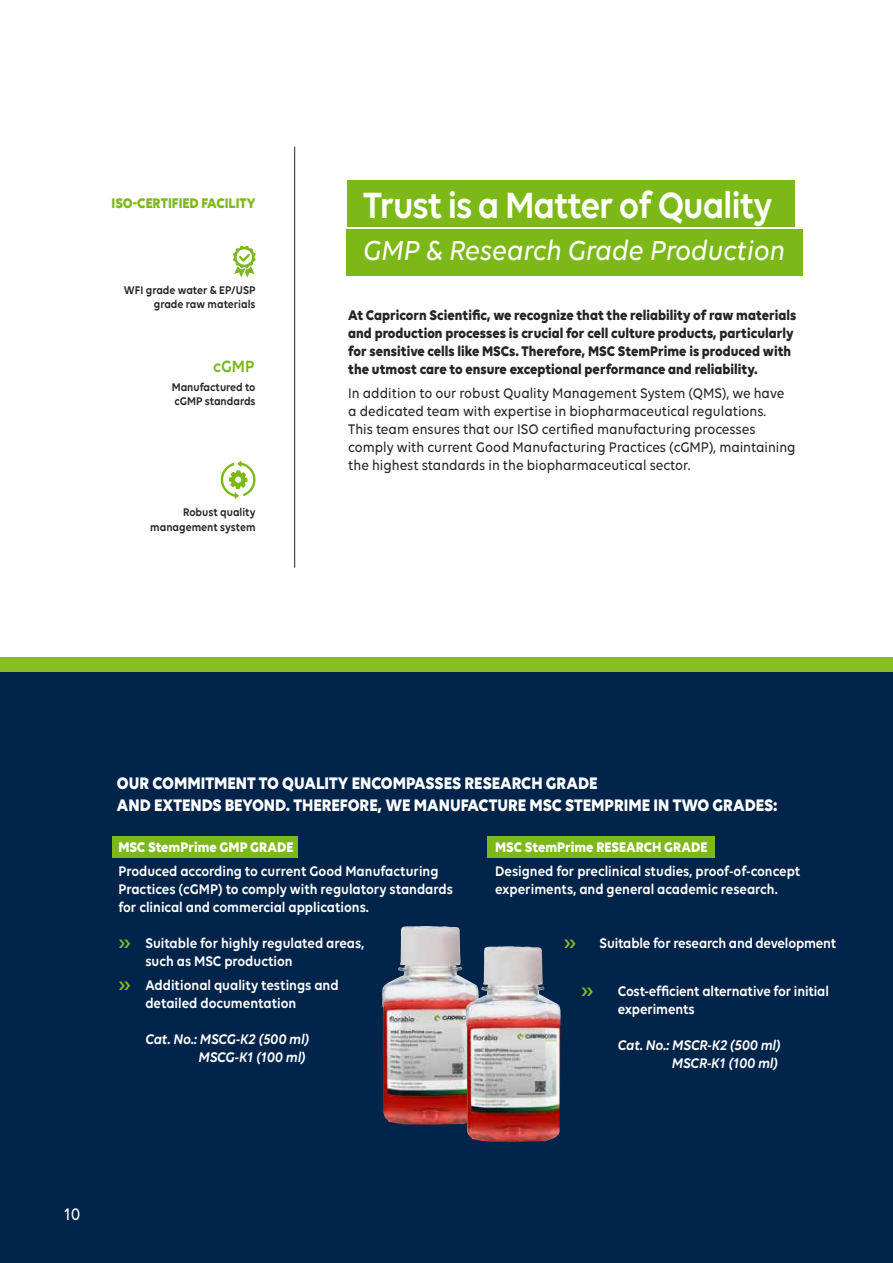
<style>
.page{position:relative;width:893px;height:1263px;background:#fff}
.page>*{position:absolute;margin:0;border:0;box-sizing:border-box;transform-origin:0 0}
.t1{font:600 39.45px "Volte";letter-spacing:-.03em;color:#fff;scale:.9 1}
.t2{font:italic 500 29.55px "Volte";color:#fff;scale:.9 1}
.t3{font:700 18px/21.6px "Volte";color:#fff;scale:.9 1}
.t4{font:500 18px "Volte";color:#fff;scale:.9 1}
.t5{font:600 17.55px "Volte";color:#7cb817;scale:.9 1}
.t6{font:600 15px/18px "Volte";color:#fff;scale:.9 1}
.t7{font:500 15px/18px "Volte";color:#252523;scale:.9 1}
.t8{font:700 15px/18px "Volte";color:#252523;scale:.9 1}
.t9{font:italic 600 15px/18px "Volte";color:#fff;text-align:right;scale:.9 1}
.t10{font:700 15px "Volte";color:#fff;scale:.9 1}
.t11{font:700 15px "Volte";color:#7cb817;scale:.9 1}
.t12{font:900 12.15px "Aaux Next";color:#87bd25}
.t13{font:600 12px/14.4px "Volte";color:#252523;text-align:right;scale:.9 1}
.s1{font-family:"Aaux Next";font-weight:900;font-size:12.15px;color:#87bd25}
</style>
<div class="page">
<div style="left:0;top:665px;width:893px;height:598px;background:#00244a"></div>
<div style="left:0;top:657px;width:893px;height:15px;background:#87bd25"></div>
<img style="left:382px;top:926px;width:83px;height:199px">
<img style="left:465px;top:946px;width:96px;height:196px">
<div style="left:347px;top:181px;width:447px;height:46px;background:#7cb817"></div>
<div style="left:347px;top:229px;width:456px;height:46px;background:#7cb817"></div>
<svg style="left:233px;top:245px;width:23px;height:33px"></svg>
<svg style="left:220px;top:460px;width:36px;height:39px"></svg>
<hr style="left:294px;top:147px;width:1px;height:421px;background:#252523">
<div style="left:112px;top:836px;width:185px;height:21px;background:#7cb817"></div>
<div style="left:487px;top:836px;width:227px;height:21px;background:#7cb817"></div>
<p class="t11" style="left:112px;top:194px;width:161px">ISO-CERTIFIED FACILITY</p>
<p class="t13" style="left:124px;top:282px;width:148px">WFI grade water &amp; EP/USP grade raw materials</p>
<p class="t5" style="left:213px;top:356px;width:47px">cGMP</p>
<p class="t13" style="left:172px;top:379px;width:95px;text-align:left">Manufactured to cGMP standards</p>
<p class="t13" style="left:150px;top:505px;width:118px">Robust quality management system</p>
<h1 class="t1" style="left:363px;top:181px;width:456px">Trust is a Matter of Quality</h1>
<h2 class="t2" style="left:363px;top:233px;width:470px">GMP &amp; Research Grade Production</h2>
<p class="t8" style="left:348px;top:305px;width:499px">At Capricorn Scientific, we recognize that the reliability of raw materials and production processes is crucial for cell culture products, particularly for sensitive cells like MSCs. Therefore, MSC StemPrime is produced with the utmost care to ensure exceptional performance and reliability.</p>
<p class="t7" style="left:348px;top:384px;width:499px">In addition to our robust Quality Management System (QMS), we have a dedicated team with expertise in biopharmaceutical regulations.<br>This team ensures that our ISO certified manufacturing processes comply with current Good Manufacturing Practices (cGMP), maintaining the highest standards in the biopharmaceutical sector.</p>
<p class="t3" style="left:117px;top:772px;width:736px">OUR COMMITMENT TO QUALITY ENCOMPASSES RESEARCH GRADE<br>AND EXTENDS BEYOND. THEREFORE, WE MANUFACTURE MSC STEMPRIME IN TWO GRADES:</p>
<p class="t10" style="left:118px;top:838px;width:196px">MSC StemPrime GMP GRADE</p>
<p class="t6" style="left:118px;top:862px;width:373px">Produced according to current Good Manufacturing<br>Practices (cGMP) to comply with regulatory standards for clinical and commercial applications.</p>
<p class="t6" style="left:145px;top:934px;width:245px;text-indent:-27px"><span class="s1">&gt;&gt;</span> Suitable for highly regulated areas, such as MSC production</p>
<p class="t6" style="left:145px;top:976px;width:216px;text-indent:-27px"><span class="s1">&gt;&gt;</span> Additional quality testings and detailed documentation</p>
<p class="t9" style="left:145px;top:1030px;width:184px">Cat. No.: MSCG-K2 (500 ml)<br>MSCG-K1 (100 ml)</p>
<p class="t10" style="left:495px;top:838px;width:237px">MSC StemPrime RESEARCH GRADE</p>
<p class="t6" style="left:495px;top:862px;width:341px">Designed for preclinical studies, proof-of-concept experiments, and general academic research.</p>
<p class="t12" style="left:564px;top:935px;width:14px">&gt;&gt;</p>
<p class="t6" style="left:600px;top:934px;width:265px">Suitable for research and development</p>
<p class="t12" style="left:581px;top:983px;width:14px">&gt;&gt;</p>
<p class="t6" style="left:618px;top:982px;width:236px">Cost-efficient alternative for initial experiments</p>
<p class="t9" style="left:618px;top:1036px;width:183px">Cat. No.: MSCR-K2 (500 ml)<br>MSCR-K1 (100 ml)</p>
<p class="t4" style="left:64px;top:1204px;width:20px">10</p>
</div>
